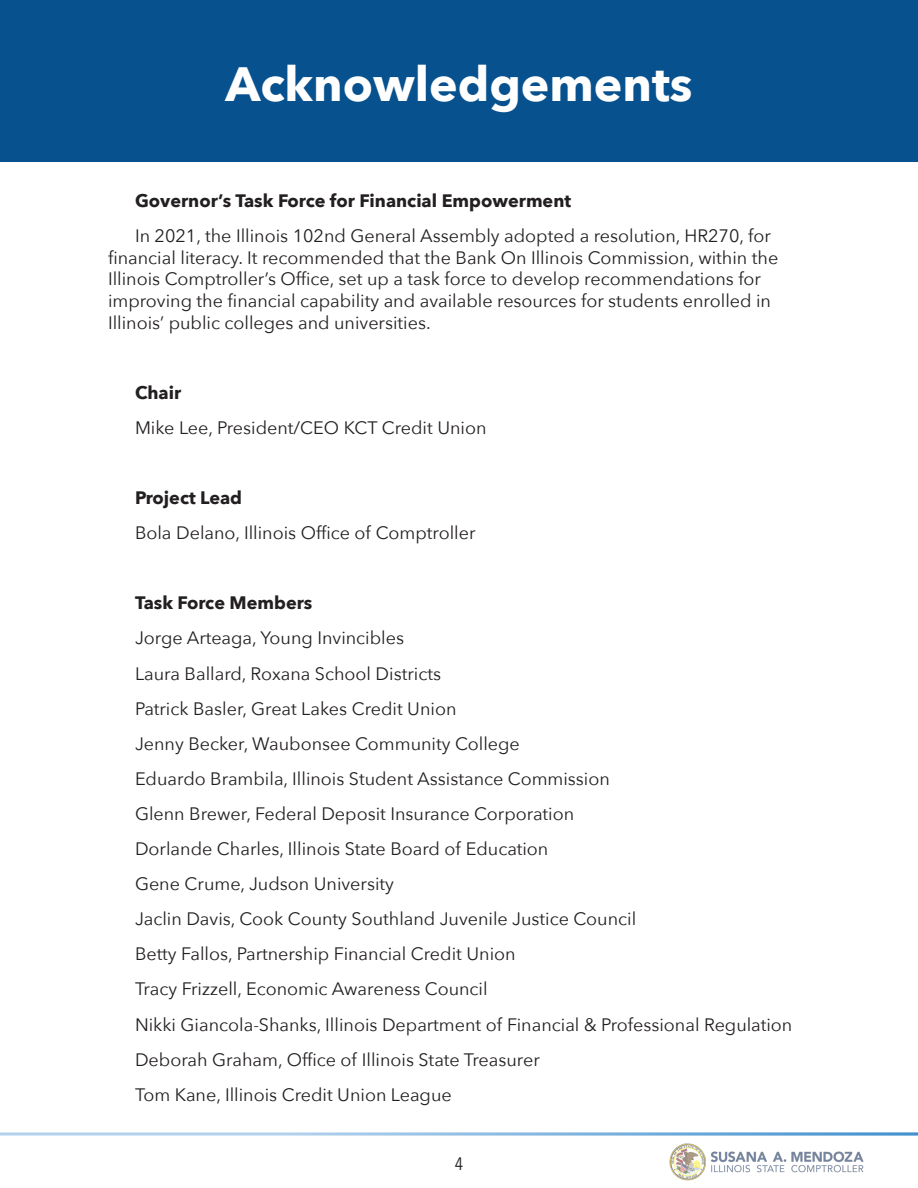
<style>
.page{position:relative;width:918px;height:1188px;background:#fff}
.page>*{position:absolute;margin:0;border:0;box-sizing:border-box;transform-origin:0 0}
.Paragraph_Style_7{font:700 48px "Avenir Next";color:#fff}
.comptroller_letter{font:18px/21.6px "Avenir Next";color:#231f20}
.comptroller_letter-2{font:700 18px "Avenir Next";color:#231f20}
.t1{font:18px "Avenir Next Condensed";color:#231f20}
</style>
<div class="page">
<svg style="left:0;top:1132px;width:918px;height:4px;background:#a4c9e8"></svg>
<img style="left:669px;top:1143px;width:195px;height:38px">
<div style="left:0;top:0;width:918px;height:162px;background:#07528e"></div>
<p class="Paragraph_Style_7" style="left:225px;top:43px;width:469px">Acknowledgements</p>
<p class="comptroller_letter-2" style="left:135px;top:185px;width:438px">Governor’s Task Force for Financial Empowerment</p>
<p class="comptroller_letter" style="left:108px;top:224px;width:672px;text-indent:27px">In 2021, the Illinois 102nd General Assembly adopted a resolution, HR270, for financial literacy. It recommended that the Bank On Illinois Commission, within the Illinois Comptroller’s Office, set up a task force to develop recommendations for improving the financial capability and available resources for students enrolled in Illinois’ public colleges and universities.</p>
<p class="comptroller_letter-2" style="left:135px;top:377px;width:48px">Chair</p>
<p class="comptroller_letter" style="left:135px;top:416px;width:353px">Mike Lee, President/CEO KCT Credit Union</p>
<p class="comptroller_letter-2" style="left:135px;top:482px;width:109px">Project Lead</p>
<p class="comptroller_letter" style="left:135px;top:521px;width:342px">Bola Delano, Illinois Office of Comptroller</p>
<p class="comptroller_letter-2" style="left:135px;top:587px;width:179px">Task Force Members</p>
<p class="comptroller_letter" style="left:135px;top:627px;width:271px">Jorge Arteaga, Young Invincibles</p>
<p class="comptroller_letter" style="left:135px;top:662px;width:308px">Laura Ballard, Roxana School Districts</p>
<p class="comptroller_letter" style="left:135px;top:697px;width:323px">Patrick Basler, Great Lakes Credit Union</p>
<p class="comptroller_letter" style="left:135px;top:732px;width:386px">Jenny Becker, Waubonsee Community College</p>
<p class="comptroller_letter" style="left:135px;top:767px;width:476px">Eduardo Brambila, Illinois Student Assistance Commission</p>
<p class="comptroller_letter" style="left:135px;top:802px;width:441px">Glenn Brewer, Federal Deposit Insurance Corporation</p>
<p class="comptroller_letter" style="left:135px;top:837px;width:415px">Dorlande Charles, Illinois State Board of Education</p>
<p class="comptroller_letter" style="left:135px;top:872px;width:261px">Gene Crume, Judson University</p>
<p class="comptroller_letter" style="left:135px;top:907px;width:503px">Jaclin Davis, Cook County Southland Juvenile Justice Council</p>
<p class="comptroller_letter" style="left:135px;top:942px;width:382px">Betty Fallos, Partnership Financial Credit Union</p>
<p class="comptroller_letter" style="left:135px;top:978px;width:354px">Tracy Frizzell, Economic Awareness Council</p>
<p class="comptroller_letter" style="left:135px;top:1013px;width:659px">Nikki Giancola-Shanks, Illinois Department of Financial &amp; Professional Regulation</p>
<p class="comptroller_letter" style="left:135px;top:1048px;width:406px">Deborah Graham, Office of Illinois State Treasurer</p>
<p class="comptroller_letter" style="left:135px;top:1083px;width:318px">Tom Kane, Illinois Credit Union League</p>
<p class="t1" style="left:455px;top:1148px;width:10px">4</p>
</div>
